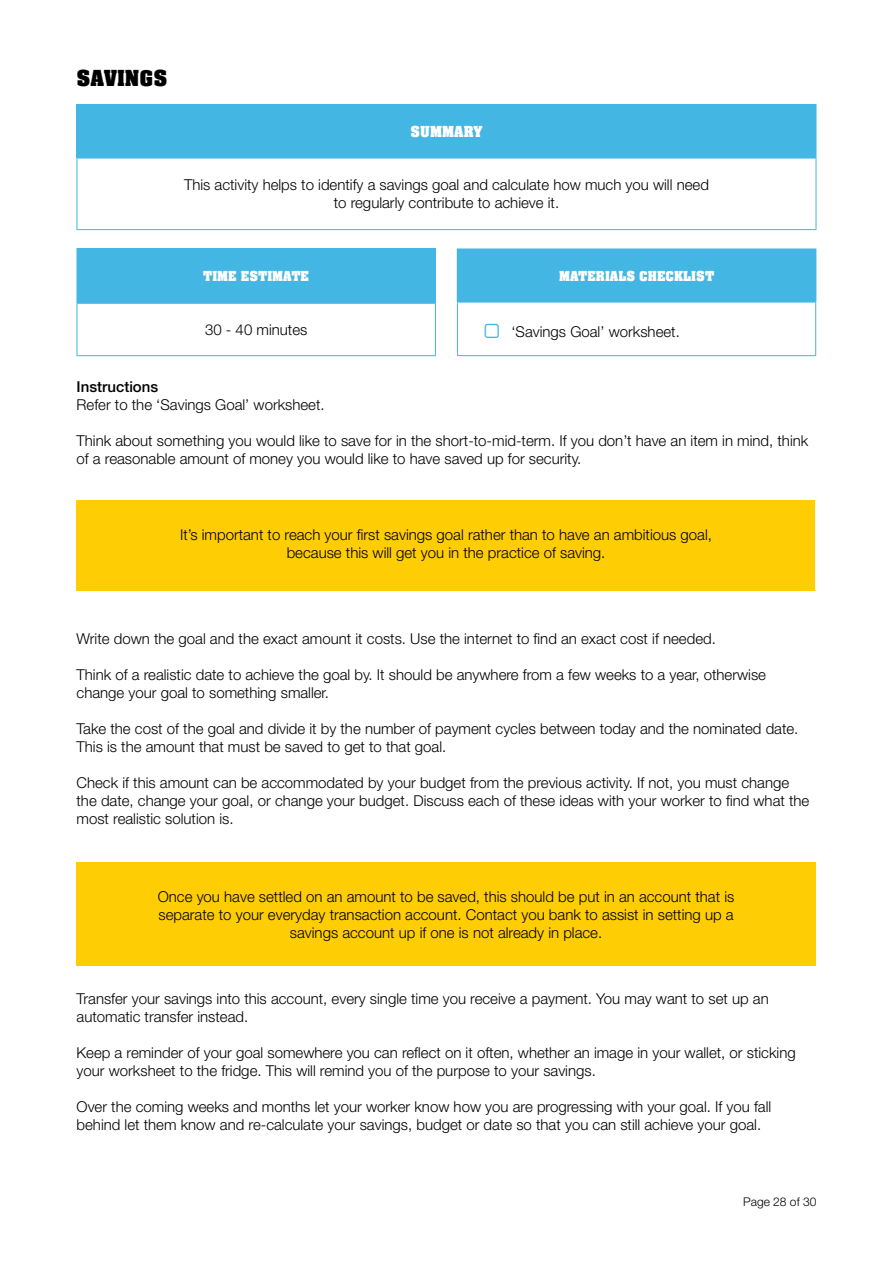
<style>
.page{position:relative;width:893px;height:1263px;background:#fff}
.page>*{position:absolute;margin:0;border:0;box-sizing:border-box;transform-origin:0 0}
.t1{font:700 24px "Aachen Com";color:#000}
.t2{font:700 16.5px "Aachen Com";color:#fff}
.t3{font:300 15px/18px "Helvetica Neue LT Std";color:#000}
.t4{font:700 15px "Aachen Com";color:#fff}
.t5{font:500 15px "Helvetica Neue LT Std";color:#000}
.t6{font:300 12px "Helvetica Neue LT Std";color:#000}
</style>
<div class="page">
<div style="left:458px;top:249px;width:358px;height:53px;background:#43b6e3"></div>
<hr style="left:457px;top:250px;width:1px;height:52px;background:#43b6e3">
<hr style="left:457px;top:248px;width:359px;height:2px;background:#43b6e3">
<hr style="left:457px;top:302px;width:1px;height:53px;background:#43b6e3">
<hr style="left:457px;top:302px;width:359px;height:1px;background:#43b6e3">
<hr style="left:815px;top:302px;width:1px;height:53px;background:#43b6e3">
<hr style="left:457px;top:355px;width:359px;height:1px;background:#43b6e3">
<div style="left:77px;top:104px;width:739px;height:54px;background:#43b6e3"></div>
<hr style="left:816px;top:105px;width:1px;height:53px;background:#43b6e3">
<hr style="left:77px;top:158px;width:1px;height:71px;background:#43b6e3">
<hr style="left:77px;top:158px;width:739px;height:1px;background:#43b6e3">
<hr style="left:816px;top:158px;width:1px;height:71px;background:#43b6e3">
<hr style="left:77px;top:229px;width:739px;height:1px;background:#43b6e3">
<div style="left:77px;top:248px;width:358px;height:55px;background:#43b6e3"></div>
<hr style="left:77px;top:248px;width:359px;height:1px;background:#43b6e3">
<hr style="left:435px;top:249px;width:1px;height:54px;background:#43b6e3">
<hr style="left:77px;top:304px;width:1px;height:51px;background:#43b6e3">
<hr style="left:77px;top:303px;width:359px;height:1px;background:#43b6e3">
<hr style="left:435px;top:304px;width:1px;height:51px;background:#43b6e3">
<hr style="left:77px;top:355px;width:359px;height:1px;background:#43b6e3">
<div style="left:77px;top:500px;width:739px;height:90px;background:#ffcd03"></div>
<hr style="left:815px;top:500px;width:1px;height:90px;background:#fff">
<div style="left:77px;top:862px;width:739px;height:104px;background:#ffcd03"></div>
<h1 class="t1" style="left:77px;top:65px;width:92px">SAVINGS</h1>
<p class="t2" style="left:411px;top:122px;width:73px">SUMMARY</p>
<p class="t3" style="left:184px;top:176px;width:526px;text-align:center">This activity helps to identify a savings goal and calculate how much you will need to regularly contribute to achieve it.</p>
<p class="t4" style="left:203px;top:268px;width:108px">TIME ESTIMATE</p>
<p class="t3" style="left:205px;top:320px;width:104px">30 - 40 minutes</p>
<p class="t4" style="left:559px;top:267px;width:157px">MATERIALS CHECKLIST</p>
<p class="t3" style="left:511px;top:322px;width:170px">‘Savings Goal’ worksheet.</p>
<p class="t5" style="left:77px;top:378px;width:83px">Instructions</p>
<p class="t3" style="left:77px;top:395px;width:250px">Refer to the ‘Savings Goal’ worksheet.</p>
<p class="t3" style="left:77px;top:431px;width:733px">Think about something you would like to save for in the short-to-mid-term. If you don’t have an item in mind, think of a reasonable amount of money you would like to have saved up for security.</p>
<p class="t3" style="left:180px;top:525px;width:533px;text-align:center">It’s important to reach your first savings goal rather than to have an ambitious goal, because this will get you in the practice of saving.</p>
<p class="t3" style="left:77px;top:629px;width:641px">Write down the goal and the exact amount it costs. Use the internet to find an exact cost if needed.</p>
<p class="t3" style="left:77px;top:665px;width:691px">Think of a realistic date to achieve the goal by. It should be anywhere from a few weeks to a year, otherwise change your goal to something smaller.</p>
<p class="t3" style="left:77px;top:719px;width:723px">Take the cost of the goal and divide it by the number of payment cycles between today and the nominated date.<br>This is the amount that must be saved to get to that goal.</p>
<p class="t3" style="left:77px;top:773px;width:734px">Check if this amount can be accommodated by your budget from the previous activity. If not, you must change the date, change your goal, or change your budget. Discuss each of these ideas with your worker to find what the most realistic solution is.</p>
<p class="t3" style="left:158px;top:888px;width:578px;text-align:center">Once you have settled on an amount to be saved, this should be put in an account that is separate to your everyday transaction account. Contact you bank to assist in setting up a savings account up if one is not already in place.</p>
<p class="t3" style="left:77px;top:989px;width:694px">Transfer your savings into this account, every single time you receive a payment. You may want to set up an automatic transfer instead.</p>
<p class="t3" style="left:77px;top:1043px;width:721px">Keep a reminder of your goal somewhere you can reflect on it often, whether an image in your wallet, or sticking your worksheet to the fridge. This will remind you of the purpose to your savings.</p>
<p class="t3" style="left:77px;top:1097px;width:696px">Over the coming weeks and months let your worker know how you are progressing with your goal. If you fall behind let them know and re-calculate your savings, budget or date so that you can still achieve your goal.</p>
<p class="t6" style="left:743px;top:1194px;width:75px">Page 28 of 30</p>
</div>
